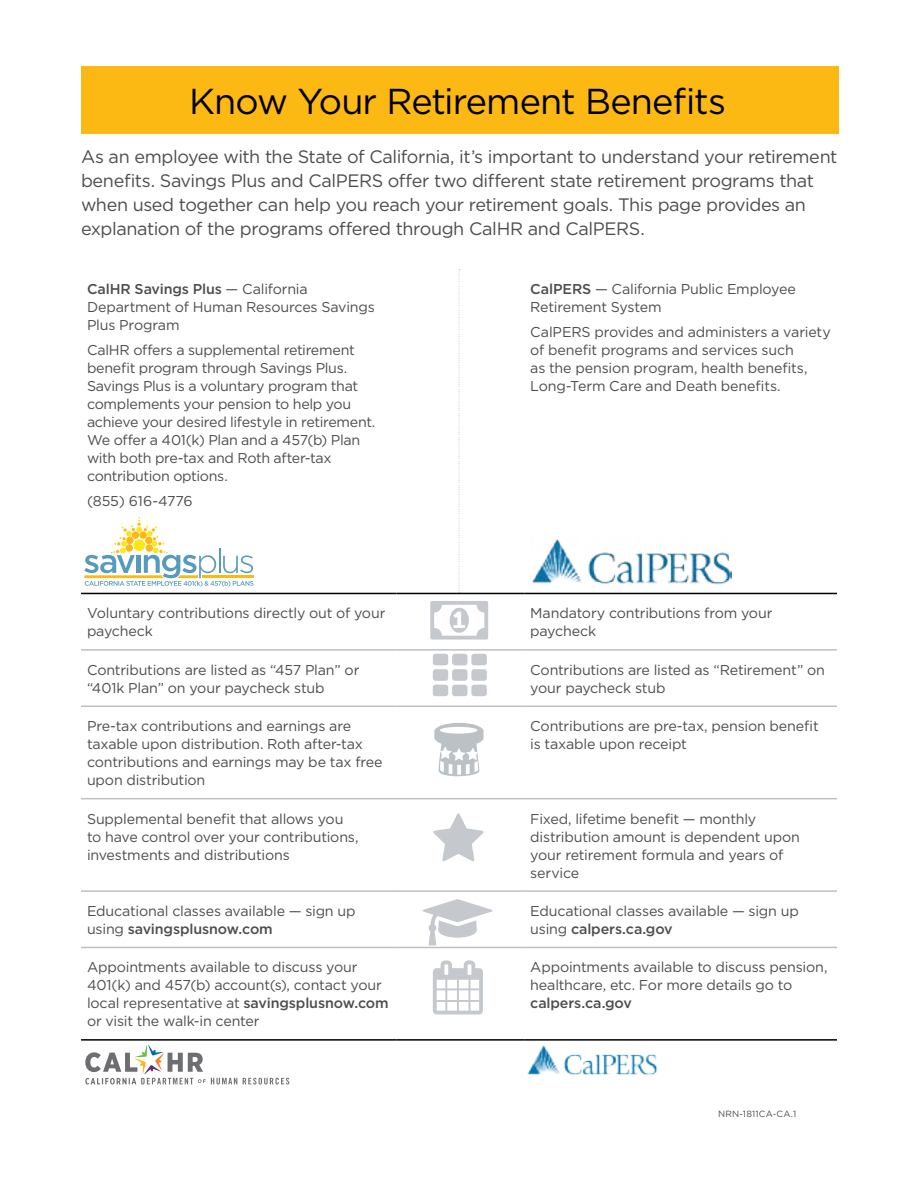
<style>
.page{position:relative;width:918px;height:1188px;background:#fff}
.page>*{position:absolute;margin:0;border:0;box-sizing:border-box;transform-origin:0 0}
.t1{font:36px "Gotham";letter-spacing:-.025em;color:#000}
.body{font:18px/24px "Gotham";letter-spacing:-.025em;color:#4d4d4f}
.body-2{font:14.25px/18px "Gotham";letter-spacing:-.015em;color:#4d4d4f}
.body-3{font:9px "Gotham";letter-spacing:.02em;color:#4d4d4f}
.s1{font-weight:500}
</style>
<div class="page">
<svg style="left:459px;top:269px;width:1px;height:324px"></svg>
<hr style="left:81px;top:649px;width:315px;height:2px;background:#bcc1c5">
<hr style="left:396px;top:649px;width:128px;height:2px;background:#bcc1c5">
<hr style="left:524px;top:649px;width:313px;height:2px;background:#bcc1c5">
<hr style="left:81px;top:706px;width:315px;height:1px;background:#bcc1c5">
<hr style="left:396px;top:706px;width:128px;height:1px;background:#bcc1c5">
<hr style="left:524px;top:706px;width:313px;height:1px;background:#bcc1c5">
<hr style="left:81px;top:798px;width:315px;height:1px;background:#bcc1c5">
<hr style="left:396px;top:798px;width:128px;height:1px;background:#bcc1c5">
<hr style="left:524px;top:798px;width:313px;height:1px;background:#bcc1c5">
<hr style="left:81px;top:890px;width:315px;height:2px;background:#bcc1c5">
<hr style="left:396px;top:890px;width:128px;height:2px;background:#bcc1c5">
<hr style="left:524px;top:890px;width:313px;height:2px;background:#bcc1c5">
<hr style="left:81px;top:947px;width:315px;height:1px;background:#bcc1c5">
<hr style="left:396px;top:947px;width:128px;height:1px;background:#bcc1c5">
<hr style="left:524px;top:947px;width:313px;height:1px;background:#bcc1c5">
<hr style="left:81px;top:593px;width:315px;height:1px;background:#000">
<hr style="left:396px;top:593px;width:128px;height:1px;background:#000">
<hr style="left:524px;top:593px;width:313px;height:1px;background:#000">
<hr style="left:81px;top:1039px;width:315px;height:2px;background:#000">
<hr style="left:396px;top:1039px;width:128px;height:2px;background:#000">
<hr style="left:524px;top:1039px;width:313px;height:2px;background:#000">
<div style="left:81px;top:66px;width:757px;height:68px;background:#fdb913"></div>
<img style="left:532px;top:539px;width:200px;height:45px">
<img style="left:527px;top:1045px;width:131px;height:30px">
<svg style="left:85px;top:1045px;width:204px;height:40px"></svg>
<svg style="left:434px;top:723px;width:50px;height:54px"></svg>
<svg style="left:84px;top:517px;width:170px;height:70px"></svg>
<h2 class="t1" style="left:189px;top:80px;width:539px">Know Your Retirement Benefits</h2>
<p class="body" style="left:81px;top:145px;width:758px">As an employee with the State of California, it’s important to understand your retirement benefits. Savings Plus and CalPERS offer two different state retirement programs that when used together can help you reach your retirement goals. This page provides an explanation of the programs offered through CalHR and CalPERS.</p>
<p class="body-2" style="left:87px;top:280px;width:289px"><span class="s1">CalHR Savings Plus</span> — California<br>Department of Human Resources Savings<br>Plus Program</p>
<p class="body-2" style="left:87px;top:341px;width:290px">CalHR offers a supplemental retirement benefit program through Savings Plus.<br>Savings Plus is a voluntary program that complements your pension to help you achieve your desired lifestyle in retirement.<br>We offer a 401(k) Plan and a 457(b) Plan with both pre-tax and Roth after-tax contribution options.</p>
<p class="body-2" style="left:87px;top:492px;width:107px">(855) 616-4776</p>
<p class="body-2" style="left:530px;top:280px;width:267px"><span class="s1">CalPERS</span> — California Public Employee<br>Retirement System</p>
<p class="body-2" style="left:530px;top:323px;width:302px">CalPERS provides and administers a variety of benefit programs and services such<br>as the pension program, health benefits, Long-Term Care and Death benefits.</p>
<p class="body-2" style="left:87px;top:604px;width:300px">Voluntary contributions directly out of your paycheck</p>
<p class="body-2" style="left:530px;top:604px;width:244px">Mandatory contributions from your paycheck</p>
<p class="body-2" style="left:87px;top:661px;width:274px">Contributions are listed as “457 Plan” or “401k Plan” on your paycheck stub</p>
<p class="body-2" style="left:530px;top:661px;width:296px">Contributions are listed as “Retirement” on your paycheck stub</p>
<p class="body-2" style="left:87px;top:717px;width:297px">Pre-tax contributions and earnings are taxable upon distribution. Roth after-tax contributions and earnings may be tax free upon distribution</p>
<p class="body-2" style="left:530px;top:717px;width:290px">Contributions are pre-tax, pension benefit is taxable upon receipt</p>
<p class="body-2" style="left:87px;top:809px;width:273px">Supplemental benefit that allows you to have control over your contributions, investments and distributions</p>
<p class="body-2" style="left:530px;top:809px;width:271px">Fixed, lifetime benefit — monthly distribution amount is dependent upon your retirement formula and years of service</p>
<p class="body-2" style="left:87px;top:902px;width:270px">Educational classes available — sign up using <span class="s1">savingsplusnow.com</span></p>
<p class="body-2" style="left:530px;top:902px;width:270px">Educational classes available — sign up using <span class="s1">calpers.ca.gov</span></p>
<p class="body-2" style="left:87px;top:958px;width:303px">Appointments available to discuss your 401(k) and 457(b) account(s), contact your local representative at <span class="s1">savingsplusnow.com </span>or visit the walk-in center</p>
<p class="body-2" style="left:530px;top:958px;width:299px">Appointments available to discuss pension, healthcare, etc. For more details go to <span class="s1">calpers.ca.gov</span></p>
<p class="body-3" style="left:718px;top:1109px;width:80px">NRN-1811CA-CA.1</p>
</div>
